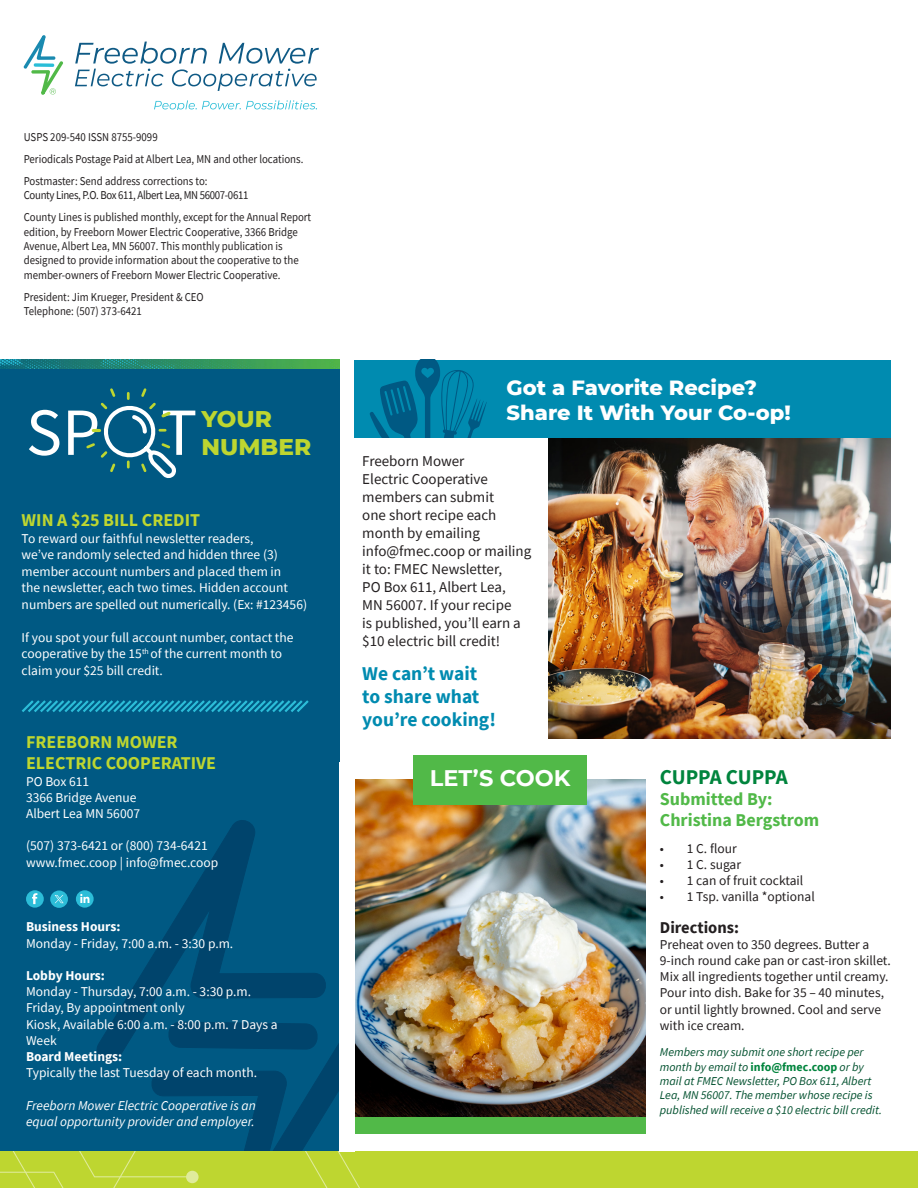
<style>
.page{position:relative;width:918px;height:1188px;background:#fff}
.page>*{position:absolute;margin:0;border:0;box-sizing:border-box;transform-origin:0 0}
.t1{font:67.5px "Source Sans Pro";color:#fff}
.t2{font:800 23.25px "Montserrat";color:#bed630}
.t3{font:700 22.5px "Montserrat";color:#fff}
.t4{font:800 21px "Montserrat";color:#fff}
.t5{font:700 21px "Source Sans Pro";letter-spacing:-.01em;color:#00843d}
.t6{font:700 19.5px/23.4px "Source Sans Pro";color:#008bb0}
.t7{font:700 18px "Source Sans Pro";color:#bed630}
.t8{font:700 18px "Source Sans Pro";color:#51b948}
.t9{font:700 16.5px "Source Sans Pro";color:#231f20}
.t10{font:15px/18px "Source Sans Pro";color:#231f20}
.t11{font:13.5px/16.5px "Source Sans Pro";color:#fff}
.t12{font:13.5px/16.2px "Source Sans Pro";color:#231f20}
.t13{font:italic 13.5px/16.2px "Source Sans Pro";color:#fff}
.t14{font:700 13.5px "Source Sans Pro";color:#fff}
.t15{font:12px/14.4px "Source Sans Pro";color:#231f20;scale:.9 1}
.t16{font:italic 12px/14.4px "Source Sans Pro";color:#00502e}
.t17{font:12px/14.4px "Source Sans Pro";letter-spacing:-.025em;color:#231f20;scale:.9 1}
.s1{font-weight:700;font-style:normal;color:#00843d}
</style>
<div class="page">
<div style="left:0;top:360px;width:339px;height:828px;background:#005983"></div>
<svg style="left:96px;top:820px;width:230px;height:242px"></svg>
<svg style="left:148px;top:1000px;width:234px;height:152px"></svg>
<svg style="left:165px;top:1022px;width:156px;height:28px;background:#00466f"></svg>
<div style="left:0;top:1152px;width:918px;height:36px;background:#bed630"></div>
<svg style="left:0;top:1152px;width:360px;height:36px"></svg>
<svg style="left:186px;top:1171px;width:13px;height:12px"></svg>
<svg style="left:75px;top:42px;width:244px;height:49px"></svg>
<svg style="left:154px;top:100px;width:163px;height:10px"></svg>
<svg style="left:24px;top:35px;width:39px;height:60px"></svg>
<img style="left:0;top:360px;width:339px;height:8px">
<svg style="left:86px;top:388px;width:90px;height:90px"></svg>
<svg style="left:22px;top:700px;width:287px;height:12px"></svg>
<img style="left:355px;top:780px;width:291px;height:337px">
<div style="left:414px;top:755px;width:173px;height:50px;background:#51b948"></div>
<div style="left:355px;top:1117px;width:291px;height:17px;background:#51b948"></div>
<div style="left:339px;top:762px;width:16px;height:390px;background:#fff"></div>
<svg style="left:26px;top:890px;width:18px;height:18px"></svg>
<div style="left:50px;top:891px;width:18px;height:17px;background:#2cbdd8;border-radius:50%"></div>
<svg style="left:76px;top:890px;width:18px;height:18px"></svg>
<svg style="left:80px;top:894px;width:9px;height:9px"></svg>
<svg style="left:55px;top:895px;width:9px;height:8px"></svg>
<img style="left:549px;top:437px;width:342px;height:302px">
<div style="left:355px;top:360px;width:536px;height:77px;background:#008bb0"></div>
<svg style="left:370px;top:360px;width:117px;height:77px"></svg>
<p class="t15" style="left:24px;top:130px;width:150px">USPS 209-540 ISSN 8755-9099</p>
<p class="t15" style="left:24px;top:152px;width:312px">Periodicals Postage Paid at Albert Lea, MN and other locations.</p>
<p class="t17" style="left:24px;top:174px;width:251px">Postmaster: Send address corrections to:<br>County Lines, P.O. Box 611, Albert Lea, MN 56007-0611</p>
<p class="t15" style="left:24px;top:210px;width:321px">County Lines is published monthly, except for the Annual Report edition, by Freeborn Mower Electric Cooperative, 3366 Bridge Avenue, Albert Lea, MN 56007. This monthly publication is designed to provide information about the cooperative to the member-owners of Freeborn Mower Electric Cooperative.</p>
<p class="t15" style="left:24px;top:289px;width:202px">President: Jim Krueger, President &amp; CEO<br>Telephone: (507) 373-6421</p>
<p class="t1" style="left:26px;top:390px;width:173px">SP T</p>
<p class="t2" style="left:201px;top:402px;width:72px">YOUR</p>
<p class="t2" style="left:201px;top:430px;width:111px">NUMBER</p>
<p class="t7" style="left:22px;top:508px;width:180px">WIN A $25 BILL CREDIT</p>
<p class="t11" style="left:22px;top:530px;width:287px">To reward our faithful newsletter readers,<br>we’ve randomly selected and hidden three (3) member account numbers and placed them in<br>the newsletter, each two times. Hidden account numbers are spelled out numerically. (Ex: #123456)</p>
<p class="t11" style="left:22px;top:629px;width:273px">If you spot your full account number, contact the cooperative by the 15<sup>th</sup> of the current month to claim your $25 bill credit.</p>
<p class="t7" style="left:26px;top:730px;width:153px">FREEBORN MOWER</p>
<p class="t7" style="left:26px;top:751px;width:192px">ELECTRIC COOPERATIVE</p>
<p class="t11" style="left:26px;top:773px;width:65px">PO Box 611</p>
<p class="t11" style="left:26px;top:789px;width:112px">3366 Bridge Avenue</p>
<p class="t11" style="left:26px;top:805px;width:116px">Albert Lea MN 56007</p>
<p class="t11" style="left:26px;top:838px;width:183px">(507) 373-6421 or (800) 734-6421</p>
<p class="t11" style="left:26px;top:854px;width:194px">www.fmec.coop | info@fmec.coop</p>
<p class="t14" style="left:26px;top:918px;width:96px">Business Hours:</p>
<p class="t11" style="left:26px;top:935px;width:209px">Monday - Friday, 7:00 a.m. - 3:30 p.m.</p>
<p class="t14" style="left:26px;top:966px;width:80px">Lobby Hours:</p>
<p class="t11" style="left:26px;top:983px;width:227px">Monday - Thursday, 7:00 a.m. - 3:30 p.m.</p>
<p class="t11" style="left:26px;top:1000px;width:160px">Friday, By appointment only</p>
<p class="t11" style="left:26px;top:1016px;width:253px">Kiosk, Available 6:00 a.m. - 8:00 p.m. 7 Days a<br>Week</p>
<p class="t14" style="left:26px;top:1047px;width:98px">Board Meetings:</p>
<p class="t11" style="left:26px;top:1064px;width:233px">Typically the last Tuesday of each month.</p>
<p class="t13" style="left:26px;top:1097px;width:231px">Freeborn Mower Electric Cooperative is an equal opportunity provider and employer.</p>
<p class="t4" style="left:507px;top:372px;width:252px">Got a Favorite Recipe?</p>
<p class="t4" style="left:507px;top:397px;width:286px">Share It With Your Co-op!</p>
<p class="t10" style="left:362px;top:452px;width:171px">Freeborn Mower<br>Electric Cooperative members can submit<br>one short recipe each month by emailing info@fmec.coop or mailing it to: FMEC Newsletter,<br>PO Box 611, Albert Lea,<br>MN 56007. If your recipe<br>is published, you’ll earn a $10 electric bill credit!</p>
<p class="t6" style="left:362px;top:661px;width:135px">We can’t wait to share what you’re cooking!</p>
<p class="t3" style="left:430px;top:762px;width:142px">LET’S COOK</p>
<p class="t5" style="left:660px;top:762px;width:129px">CUPPA CUPPA</p>
<p class="t8" style="left:660px;top:786px;width:114px">Submitted By:</p>
<p class="t8" style="left:660px;top:807px;width:161px">Christina Bergstrom</p>
<p class="t12" style="left:660px;top:840px;width:78px">• 1 C. flour</p>
<p class="t12" style="left:660px;top:856px;width:83px">• 1 C. sugar</p>
<p class="t12" style="left:660px;top:873px;width:145px">• 1 can of fruit cocktail</p>
<p class="t12" style="left:660px;top:889px;width:156px">• 1 Tsp. vanilla *optional</p>
<p class="t9" style="left:660px;top:916px;width:81px">Directions:</p>
<p class="t12" style="left:660px;top:936px;width:233px">Preheat oven to 350 degrees. Butter a 9-inch round cake pan or cast-iron skillet.<br>Mix all ingredients together until creamy.<br>Pour into dish. Bake for 35 – 40 minutes, or until lightly browned. Cool and serve with ice cream.</p>
<p class="t16" style="left:660px;top:1045px;width:224px">Members may submit one short recipe per month by email to <span class="s1">info@fmec.coop</span> or by mail at FMEC Newsletter, PO Box 611, Albert Lea, MN 56007. The member whose recipe is published will receive a $10 electric bill credit.</p>
</div>
